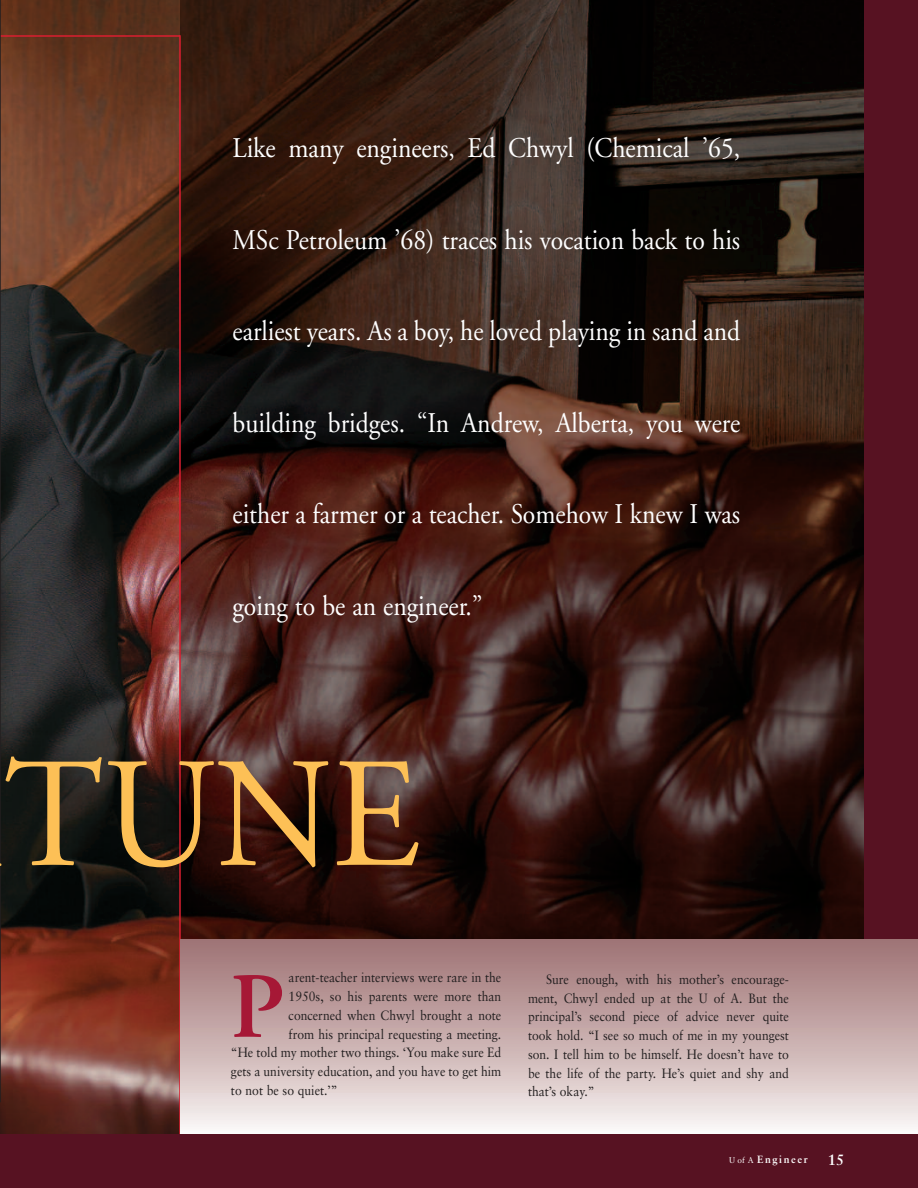
<style>
.page{position:relative;width:918px;height:1188px;background:#fff}
.page>*{position:absolute;margin:0;border:0;box-sizing:border-box;transform-origin:0 0}
.t1{font:156.3px "Adobe Garamond";color:#fdc056;scale:.96 1}
.t2{font:600 93px "Adobe Garamond";color:#a61836}
.t3{font:28.5px "Adobe Garamond";color:#fff;scale:.9 1}
.t4{font:700 15px "Sabon";color:#fff}
.t5{font:13.5px/18.8px "Sabon";color:#231f20;text-align:justify;scale:.9 1}
.t6{font:700 10.5px "Sabon";letter-spacing:.15em;color:#fff}
.s1{font-weight:400;font-size:8.25px}
</style>
<div class="page">
<img style="left:0;top:0;width:180px;height:1134px">
<img style="left:180px;top:0;width:684px;height:939px">
<div style="left:0;top:1134px;width:918px;height:54px;background:#571222"></div>
<div style="left:864px;top:0;width:54px;height:1188px;background:#571222"></div>
<hr style="left:0;top:35px;width:180px;height:2px;background:#db1e30">
<hr style="left:179px;top:35px;width:2px;height:1099px;background:#db1e30">
<div style="left:180px;top:939px;width:738px;height:195px;background:linear-gradient(to bottom,#9c6e70,#f8f3f2)"></div>
<hr style="left:0;top:0;width:1px;height:1102px;background:#231f20">
<h3 class="t3" style="left:233px;top:137px;width:566px">Like many engineers, Ed Chwyl (Chemical ’65,</h3>
<h3 class="t3" style="left:233px;top:228px;width:566px">MSc Petroleum ’68) traces his vocation back to his</h3>
<h3 class="t3" style="left:233px;top:320px;width:566px">earliest years. As a boy, he loved playing in sand and</h3>
<h3 class="t3" style="left:233px;top:411px;width:566px">building bridges. “In Andrew, Alberta, you were</h3>
<h3 class="t3" style="left:233px;top:503px;width:566px">either a farmer or a teacher. Somehow I knew I was</h3>
<h3 class="t3" style="left:233px;top:594px;width:279px">going to be an engineer.”</h3>
<h1 class="t1" style="left:4px;top:753px;width:434px">TUNE</h1>
<p class="t5" style="left:289px;top:969px;width:238px">arent-teacher interviews were rare in the</p>
<p class="t5" style="left:289px;top:988px;width:238px">1950s, so his parents were more than</p>
<p class="t5" style="left:289px;top:1007px;width:238px">concerned when Chwyl brought a note</p>
<p class="t5" style="left:289px;top:1026px;width:238px">from his principal requesting a meeting.</p>
<p class="t5" style="left:231px;top:1044px;width:302px">“He told my mother two things. ‘You make sure Ed</p>
<p class="t5" style="left:231px;top:1063px;width:302px">gets a university education, and you have to get him</p>
<p class="t5" style="left:231px;top:1082px;width:120px">to not be so quiet.’”</p>
<h2 class="t2" style="left:230px;top:970px;width:56px">P</h2>
<p class="t5" style="left:528px;top:971px;width:292px;text-indent:18px">Sure enough, with his mother’s encourage&shy;ment, Chwyl ended up at the U of A. But the principal’s second piece of advice never quite took hold. “I see so much of me in my youngest son. I tell him to be himself. He doesn’t have to be the life of the party. He’s quiet and shy and that’s okay.”</p>
<p class="t6" style="left:729px;top:1155px;width:80px"><span class="s1">U of A</span> Engineer</p>
<p class="t4" style="left:828px;top:1154px;width:18px">15</p>
</div>
